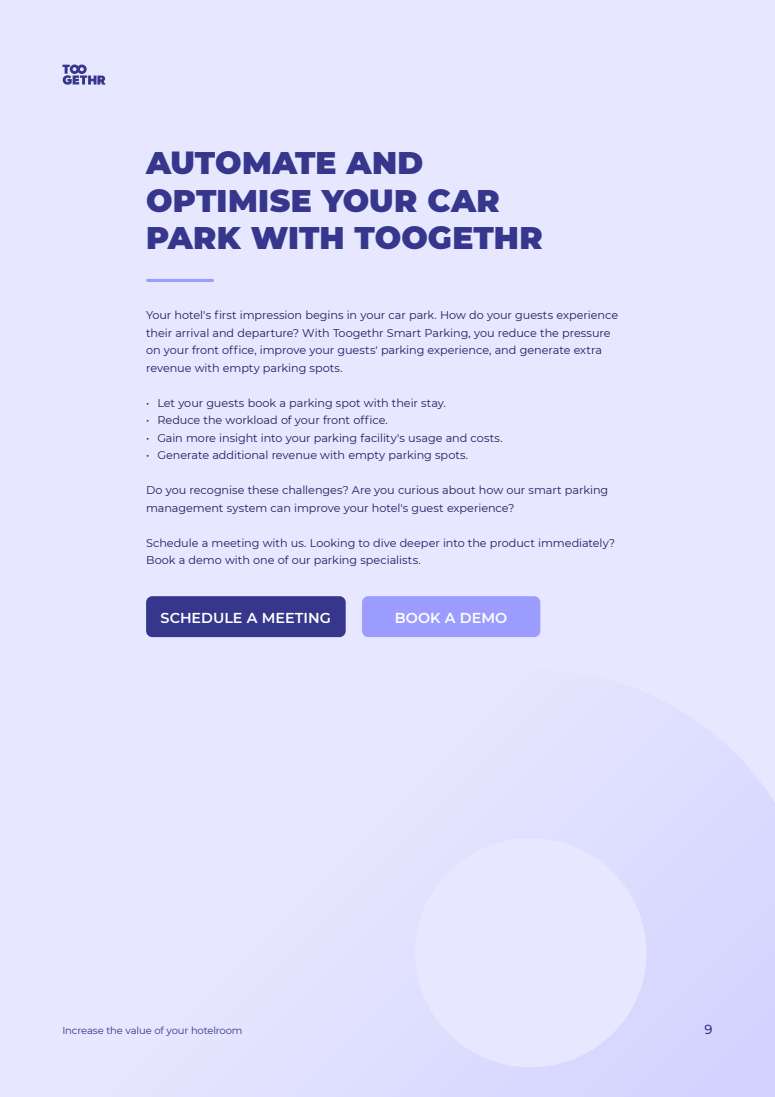
<style>
.page{position:relative;width:775px;height:1097px;background:#e7e7ff}
.page>*{position:absolute;margin:0;border:0;box-sizing:border-box;transform-origin:0 0}
.t1{font:900 31.25px "Montserrat";letter-spacing:.005em;color:#36368c}
.TO_body{font:600 14.38px "Montserrat";color:#fff}
.t2{font:500 13.12px "Montserrat";color:#36368c}
.TO_body-2{font:11.25px/17.5px "Montserrat";letter-spacing:-.005em;color:#1f1f61}
.t3{font:10px "Montserrat";letter-spacing:-.015em;color:#36368c}
</style>
<div class="page">
<svg style="left:63px;top:64px;width:43px;height:21px"></svg>
<hr style="left:148px;top:279px;width:64px;height:3px;background:#9c9cff">
<div style="left:146px;top:596px;width:200px;height:41px;background:#36368c;border-radius:6px"></div>
<div style="left:362px;top:596px;width:178px;height:41px;background:#9c9cff;border-radius:6px"></div>
<p class="t1" style="left:146px;top:139px;width:279px">AUTOMATE AND</p>
<p class="t1" style="left:146px;top:177px;width:355px">OPTIMISE YOUR CAR</p>
<p class="t1" style="left:146px;top:214px;width:398px">PARK WITH TOOGETHR</p>
<p class="TO_body-2" style="left:146px;top:306px;width:474px">Your hotel's first impression begins in your car park. How do your guests experience their arrival and departure? With Toogethr Smart Parking, you reduce the pressure on your front office, improve your guests' parking experience, and generate extra revenue with empty parking spots.</p>
<p class="TO_body-2" style="left:146px;top:393px;width:301px">• Let your guests book a parking spot with their stay.</p>
<p class="TO_body-2" style="left:146px;top:411px;width:243px">• Reduce the workload of your front office.</p>
<p class="TO_body-2" style="left:146px;top:428px;width:358px">• Gain more insight into your parking facility's usage and costs.</p>
<p class="TO_body-2" style="left:146px;top:446px;width:324px">• Generate additional revenue with empty parking spots.</p>
<p class="TO_body-2" style="left:146px;top:481px;width:464px">Do you recognise these challenges? Are you curious about how our smart parking management system can improve your hotel's guest experience?</p>
<p class="TO_body-2" style="left:146px;top:533px;width:471px">Schedule a meeting with us. Looking to dive deeper into the product immediately?<br>Book a demo with one of our parking specialists.</p>
<p class="TO_body" style="left:161px;top:608px;width:172px">SCHEDULE A MEETING</p>
<p class="TO_body" style="left:395px;top:608px;width:114px">BOOK A DEMO</p>
<p class="t3" style="left:62px;top:1024px;width:182px">Increase the value of your hotelroom</p>
<p class="t2" style="left:704px;top:1020px;width:10px">9</p>
</div>
